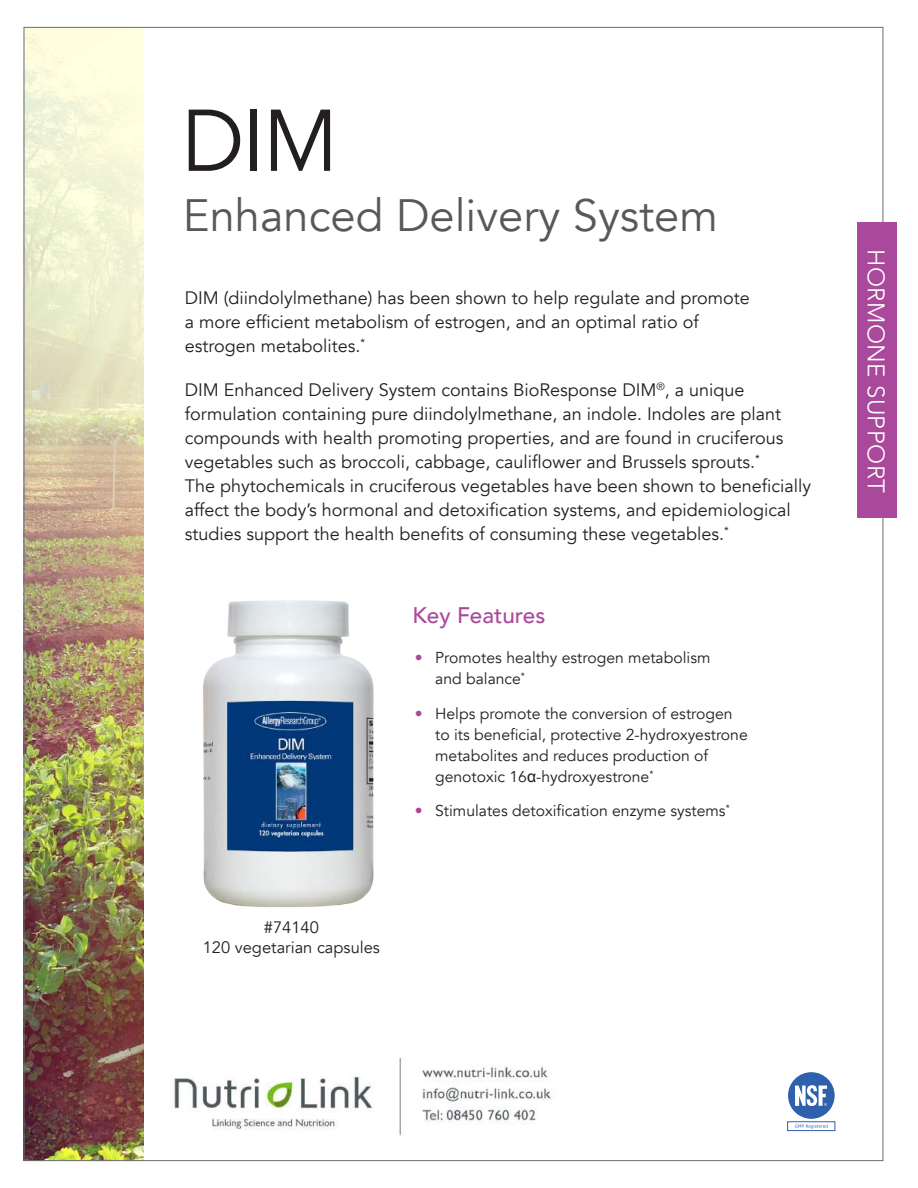
<style>
.page{position:relative;width:918px;height:1188px;background:#fff}
.page>*{position:absolute;margin:0;border:0;box-sizing:border-box;transform-origin:0 0}
.t1{font:86.55px "Avenir";color:#231f20}
.t2{font:45.3px "Avenir";color:#57585a}
.t3{font:300 24px "Avenir";letter-spacing:.02em;color:#fff}
.t4{font:500 22.5px "Avenir";color:#aa499b}
.t5{font:18px/24px "Avenir";color:#231f20}
.t6{font:16.5px/19.8px "Avenir";color:#231f20;text-align:center}
.t7{font:15.75px/21px "Avenir";color:#231f20}
.s1{color:#aa499b}
.s2{font-family:"Arial"}
</style>
<div class="page">
<div style="left:788px;top:1072px;width:47px;height:47px;background:#2f60ad;border-radius:50%"></div>
<div style="left:787px;top:1121px;width:48px;height:10px;border:1px solid #3061ad"></div>
<svg style="left:795px;top:1085px;width:32px;height:21px"></svg>
<svg style="left:795px;top:1124px;width:33px;height:5px"></svg>
<img style="left:26px;top:29px;width:118px;height:1130px">
<img style="left:203px;top:600px;width:171px;height:308px">
<div style="left:858px;top:223px;width:39px;height:295px;background:#aa499b"></div>
<img style="left:172px;top:1058px;width:381px;height:78px">
<h1 class="t1" style="left:181px;top:89px;width:158px">DIM</h1>
<h2 class="t2" style="left:183px;top:188px;width:537px">Enhanced Delivery System</h2>
<p class="t5" style="left:185px;top:286px;width:567px">DIM (diindolylmethane) has been shown to help regulate and promote a more efficient metabolism of estrogen, and an optimal ratio of estrogen metabolites.<sup>*</sup></p>
<p class="t5" style="left:185px;top:379px;width:628px">DIM Enhanced Delivery System contains BioResponse DIM<sup>®</sup>, a unique formulation containing pure diindolylmethane, an indole. Indoles are plant compounds with health promoting properties, and are found in cruciferous vegetables such as broccoli, cabbage, cauliflower and Brussels sprouts.<sup>*<br></sup>The phytochemicals in cruciferous vegetables have been shown to beneficially affect the body’s hormonal and detoxification systems, and epidemiological studies support the health benefits of consuming these vegetables.<sup>*</sup></p>
<p class="t4" style="left:412px;top:596px;width:134px">Key Features</p>
<p class="t7" style="left:435px;top:648px;width:277px;text-indent:-20px"><span class="s1">•</span> Promotes healthy estrogen metabolism and balance<sup>*</sup></p>
<p class="t7" style="left:435px;top:703px;width:314px;text-indent:-20px"><span class="s1">•</span> Helps promote the conversion of estrogen to its beneficial, protective 2-hydroxyestrone metabolites and reduces production of genotoxic 16<span class="s2">α</span>-hydroxyestrone<sup>*</sup></p>
<p class="t7" style="left:415px;top:801px;width:316px"><span class="s1">•</span> Stimulates detoxification enzyme systems<sup>*</sup></p>
<p class="t6" style="left:203px;top:917px;width:179px">#74140<br>120 vegetarian capsules</p>
<h3 class="t3" style="left:890px;top:249px;width:246px;rotate:90deg">HORMONE SUPPORT</h3>
</div>
